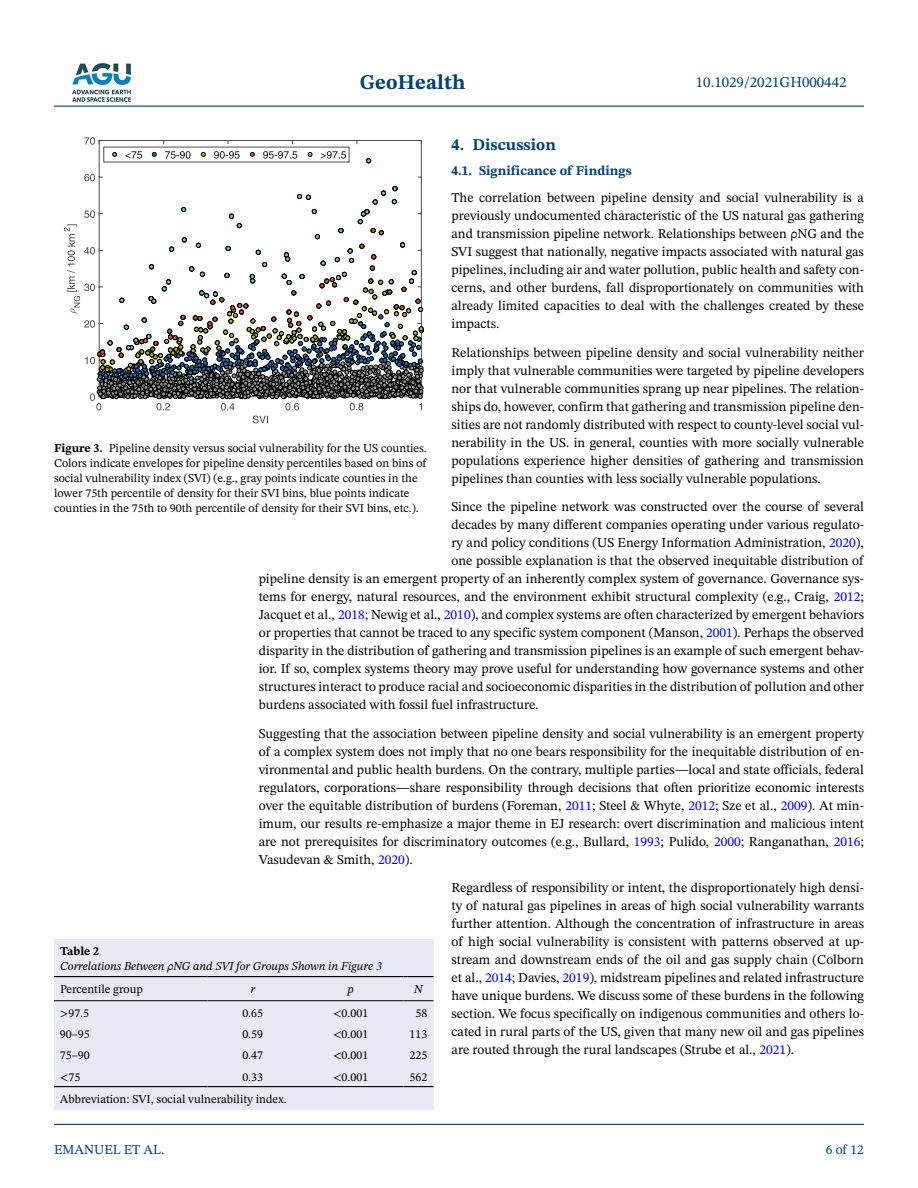
<style>
.page{position:relative;width:918px;height:1188px;background:#fff}
.page>*{position:absolute;margin:0;border:0;box-sizing:border-box;transform-origin:0 0}
.t1{font:700 21px "STIX Two Text";color:#004174}
.t2{font:700 16.5px "STIX Two Text";color:#004174}
.t3{font:15px "STIX Two Text";color:#004174}
.t4{font:13.5px/18px "STIX Two Text";color:#000;text-align:justify}
.t5{font:700 13.5px "STIX Two Text";color:#004174}
.t6{font:13.5px "STIX Two Text";color:#004174}
.t7{font:12px/15px "STIX Two Text";color:#000}
.t8{font:italic 12px/15px "STIX Two Text";color:#000}
.s1{color:#00f}
.s2{font-weight:700}
.s3{font-weight:700;font-style:normal}
</style>
<div class="page">
<hr style="left:54px;top:106px;width:810px;height:1px;background:#004174">
<hr style="left:54px;top:1124px;width:810px;height:1px;background:#004174">
<img style="left:72px;top:63px;width:59px;height:39px">
<hr style="left:99px;top:140px;width:322px;height:1px;background:#4d4d4f">
<svg style="left:253px;top:416px;width:15px;height:7px"></svg>
<hr style="left:421px;top:140px;width:1px;height:257px;background:#4d4d4f">
<hr style="left:99px;top:140px;width:1px;height:257px;background:#4d4d4f">
<svg style="left:84px;top:137px;width:16px;height:8px"></svg>
<svg style="left:366px;top:158px;width:5px;height:5px"></svg>
<svg style="left:64px;top:174px;width:360px;height:236px"></svg>
<svg style="left:126px;top:151px;width:16px;height:8px"></svg>
<svg style="left:112px;top:152px;width:5px;height:5px"></svg>
<svg style="left:165px;top:151px;width:26px;height:8px"></svg>
<svg style="left:152px;top:152px;width:5px;height:5px"></svg>
<svg style="left:214px;top:151px;width:26px;height:8px"></svg>
<svg style="left:201px;top:152px;width:5px;height:5px"></svg>
<svg style="left:263px;top:151px;width:34px;height:8px"></svg>
<svg style="left:250px;top:152px;width:5px;height:5px"></svg>
<svg style="left:321px;top:151px;width:25px;height:8px"></svg>
<svg style="left:308px;top:152px;width:4px;height:5px"></svg>
<div style="left:54px;top:976px;width:380px;height:133px;background:#e7eaf2"></div>
<hr style="left:54px;top:976px;width:153px;height:1px;background:#000">
<hr style="left:54px;top:1000px;width:153px;height:1px;background:#000">
<hr style="left:207px;top:976px;width:91px;height:1px;background:#000">
<hr style="left:207px;top:1000px;width:91px;height:1px;background:#000">
<hr style="left:298px;top:976px;width:105px;height:1px;background:#000">
<hr style="left:298px;top:1000px;width:105px;height:1px;background:#000">
<hr style="left:404px;top:976px;width:30px;height:1px;background:#000">
<hr style="left:404px;top:1000px;width:30px;height:1px;background:#000">
<hr style="left:54px;top:1086px;width:153px;height:1px;background:#000">
<hr style="left:207px;top:1086px;width:91px;height:1px;background:#000">
<hr style="left:298px;top:1086px;width:105px;height:1px;background:#000">
<hr style="left:404px;top:1086px;width:30px;height:1px;background:#000">
<div style="left:54px;top:940px;width:380px;height:36px;background:#e7eaf2"></div>
<h1 class="t1" style="left:360px;top:67px;width:107px">GeoHealth</h1>
<p class="t3" style="left:696px;top:72px;width:152px">10.1029/2021GH000442</p>
<p class="t2" style="left:452px;top:133px;width:106px">4. Discussion</p>
<p class="t5" style="left:452px;top:161px;width:182px">4.1. Significance of Findings</p>
<p class="t4" style="left:452px;top:189px;width:414px">The correlation between pipeline density and social vulnerability is a previously undocumented characteristic of the US natural gas gathering and transmission pipeline network. Relationships between ρNG and the SVI suggest that nationally, negative impacts associated with natural gas pipelines, including air and water pollution, public health and safety con&shy;cerns, and other burdens, fall disproportionately on communities with already limited capacities to deal with the challenges created by these impacts.</p>
<p class="t4" style="left:452px;top:343px;width:414px">Relationships between pipeline density and social vulnerability neither imply that vulnerable communities were targeted by pipeline developers nor that vulnerable communities sprang up near pipelines. The relation&shy;ships do, however, confirm that gathering and transmission pipeline den&shy;sities are not randomly distributed with respect to county-level social vul&shy;nerability in the US. in general, counties with more socially vulnerable populations experience higher densities of gathering and transmission pipelines than counties with less socially vulnerable populations.</p>
<p class="t4" style="left:452px;top:498px;width:414px">Since the pipeline network was constructed over the course of several</p>
<p class="t4" style="left:452px;top:516px;width:414px">decades by many different companies operating under various regulato-</p>
<p class="t4" style="left:452px;top:534px;width:414px">ry and policy conditions (US Energy Information Administration, <span class="s1">2020</span>),</p>
<p class="t4" style="left:452px;top:552px;width:413px">one possible explanation is that the observed inequitable distribution of</p>
<p class="t4" style="left:259px;top:570px;width:607px">pipeline density is an emergent property of an inherently complex system of governance. Governance sys-</p>
<p class="t4" style="left:259px;top:588px;width:607px">tems for energy, natural resources, and the environment exhibit structural complexity (e.g., Craig, <span class="s1">2012</span>;</p>
<p class="t4" style="left:259px;top:606px;width:607px">Jacquet et al., <span class="s1">2018</span>; Newig et al., <span class="s1">2010</span>), and complex systems are often characterized by emergent behaviors</p>
<p class="t4" style="left:259px;top:624px;width:607px">or properties that cannot be traced to any specific system component (Manson, <span class="s1">2001</span>). Perhaps the observed</p>
<p class="t4" style="left:259px;top:642px;width:607px">disparity in the distribution of gathering and transmission pipelines is an example of such emergent behav-</p>
<p class="t4" style="left:259px;top:660px;width:607px">ior. If so, complex systems theory may prove useful for understanding how governance systems and other</p>
<p class="t4" style="left:259px;top:678px;width:607px">structures interact to produce racial and socioeconomic disparities in the distribution of pollution and other</p>
<p class="t4" style="left:259px;top:696px;width:281px">burdens associated with fossil fuel infrastructure.</p>
<p class="t4" style="left:259px;top:724px;width:607px">Suggesting that the association between pipeline density and social vulnerability is an emergent property of a complex system does not imply that no one bears responsibility for the inequitable distribution of en&shy;vironmental and public health burdens. On the contrary, multiple parties—local and state officials, federal regulators, corporations—share responsibility through decisions that often prioritize economic interests over the equitable distribution of burdens (Foreman, <span class="s1">2011</span>; Steel &amp; Whyte, <span class="s1">2012</span>; Sze et al., <span class="s1">2009</span>). At min&shy;imum, our results re-emphasize a major theme in EJ research: overt discrimination and malicious intent are not prerequisites for discriminatory outcomes (e.g., Bullard, <span class="s1">1993</span>; Pulido, <span class="s1">2000</span>; Ranganathan, <span class="s1">2016</span>; Vasudevan &amp; Smith, <span class="s1">2020</span>).</p>
<p class="t4" style="left:452px;top:879px;width:414px">Regardless of responsibility or intent, the disproportionately high densi&shy;ty of natural gas pipelines in areas of high social vulnerability warrants further attention. Although the concentration of infrastructure in areas of high social vulnerability is consistent with patterns observed at up&shy;stream and downstream ends of the oil and gas supply chain (Colborn et al., <span class="s1">2014</span>; Davies, <span class="s1">2019</span>), midstream pipelines and related infrastructure have unique burdens. We discuss some of these burdens in the following section. We focus specifically on indigenous communities and others lo&shy;cated in rural parts of the US, given that many new oil and gas pipelines are routed through the rural landscapes (Strube et al., <span class="s1">2021</span>).</p>
<p class="t7" style="left:54px;top:440px;width:374px"><span class="s2">Figure 3.</span> Pipeline density versus social vulnerability for the US counties.<br>Colors indicate envelopes for pipeline density percentiles based on bins of social vulnerability index (SVI) (e.g., gray points indicate counties in the lower 75th percentile of density for their SVI bins, blue points indicate counties in the 75th to 90th percentile of density for their SVI bins, etc.).</p>
<p class="t8" style="left:60px;top:943px;width:324px"><span class="s3">Table 2<br></span>Correlations Between ρNG and SVI for Groups Shown in Figure <span class="s1">3</span></p>
<p class="t7" style="left:60px;top:982px;width:84px">Percentile group</p>
<p class="t8" style="left:250px;top:982px;width:6px">r</p>
<p class="t8" style="left:348px;top:982px;width:8px">p</p>
<p class="t8" style="left:414px;top:982px;width:10px">N</p>
<p class="t7" style="left:60px;top:1006px;width:31px">&gt;97.5</p>
<p class="t7" style="left:242px;top:1006px;width:22px">0.65</p>
<p class="t7" style="left:333px;top:1006px;width:37px">&lt;0.001</p>
<p class="t7" style="left:416px;top:1006px;width:13px">58</p>
<p class="t7" style="left:60px;top:1027px;width:31px">90–95</p>
<p class="t7" style="left:242px;top:1027px;width:22px">0.59</p>
<p class="t7" style="left:333px;top:1027px;width:37px">&lt;0.001</p>
<p class="t7" style="left:410px;top:1027px;width:19px">113</p>
<p class="t7" style="left:60px;top:1048px;width:31px">75–90</p>
<p class="t7" style="left:242px;top:1048px;width:22px">0.47</p>
<p class="t7" style="left:333px;top:1048px;width:37px">&lt;0.001</p>
<p class="t7" style="left:410px;top:1048px;width:19px">225</p>
<p class="t7" style="left:60px;top:1069px;width:22px">&lt;75</p>
<p class="t7" style="left:242px;top:1069px;width:22px">0.33</p>
<p class="t7" style="left:333px;top:1069px;width:37px">&lt;0.001</p>
<p class="t7" style="left:410px;top:1069px;width:19px">562</p>
<p class="t7" style="left:60px;top:1092px;width:228px">Abbreviation: SVI, social vulnerability index.</p>
<p class="t6" style="left:54px;top:1140px;width:112px">EMANUEL ET AL.</p>
<p class="t6" style="left:826px;top:1140px;width:40px">6 of 12</p>
</div>
